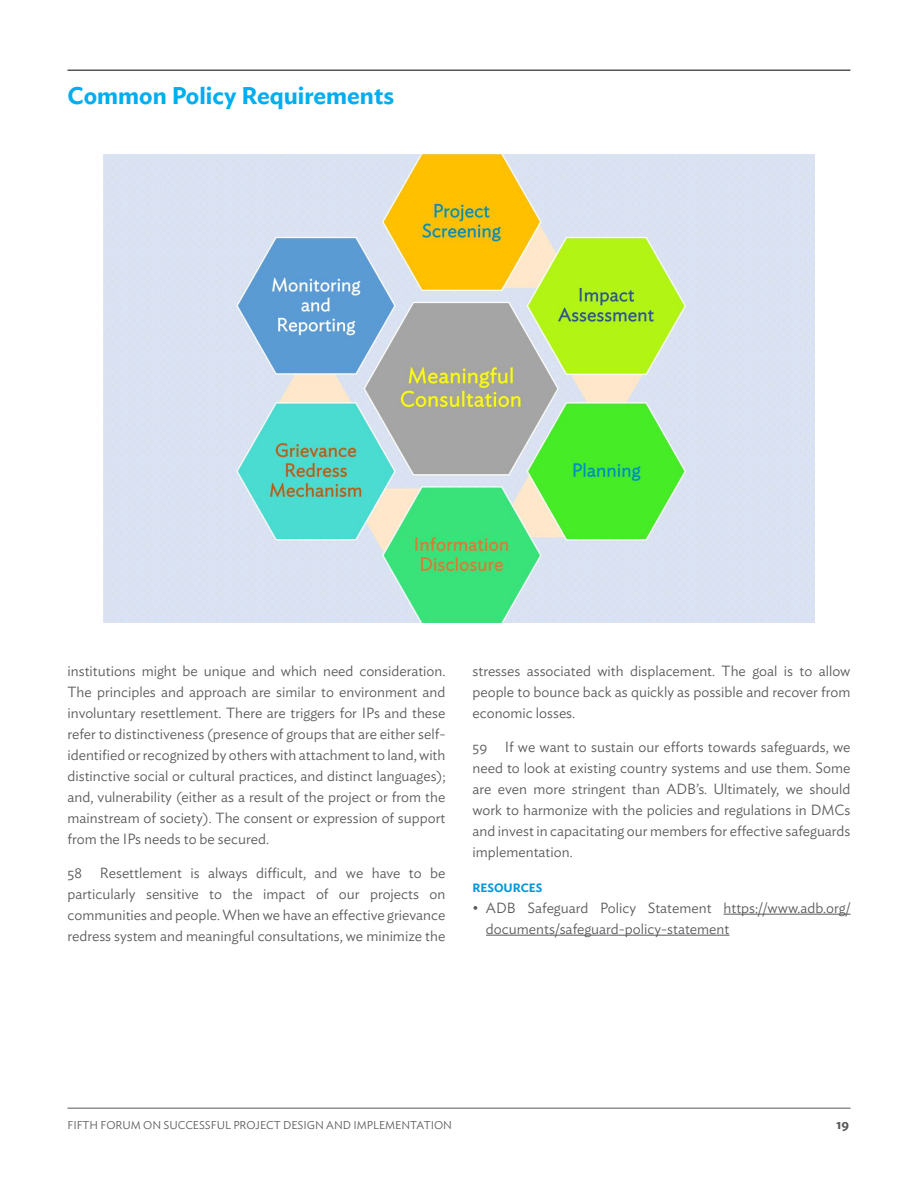
<style>
.page{position:relative;width:918px;height:1188px;background:#fff}
.page>*{position:absolute;margin:0;border:0;box-sizing:border-box;transform-origin:0 0}
.t1{font:600 24px "Ideal Sans";color:#00aeef}
.t2{font:300 14.7px/21px "Ideal Sans";color:#58595b;text-align:justify}
.t3{font:600 13.5px "Ideal Sans";color:#58595b}
.t4{font:600 12px "Ideal Sans";color:#0099db}
.t5{font:300 11.25px "Ideal Sans";color:#58595b}
</style>
<div class="page">
<hr style="left:68px;top:1108px;width:782px;height:1px;background:#58595b">
<img style="left:103px;top:154px;width:711px;height:468px">
<hr style="left:68px;top:70px;width:782px;height:1px;background:#000">
<hr style="left:724px;top:914px;width:126px;height:1px;background:#58595b">
<hr style="left:486px;top:935px;width:243px;height:1px;background:#58595b">
<h1 class="t1" style="left:68px;top:77px;width:328px">Common Policy Requirements</h1>
<p class="t2" style="left:68px;top:659px;width:380px">institutions might be unique and which need consideration.<br>The principles and approach are similar to environment and involuntary resettlement. There are triggers for IPs and these refer to distinctiveness (presence of groups that are either self&shy;identified or recognized by others with attachment to land, with distinctive social or cultural practices, and distinct languages); and, vulnerability (either as a result of the project or from the mainstream of society). The consent or expression of support from the IPs needs to be secured.</p>
<p class="t2" style="left:68px;top:861px;width:380px">58 Resettlement is always difficult, and we have to be particularly sensitive to the impact of our projects on communities and people. When we have an effective grievance redress system and meaningful consultations, we minimize the</p>
<p class="t2" style="left:472px;top:659px;width:380px">stresses associated with displacement. The goal is to allow people to bounce back as quickly as possible and recover from economic losses.</p>
<p class="t2" style="left:472px;top:735px;width:380px">59 If we want to sustain our efforts towards safeguards, we need to look at existing country systems and use them. Some are even more stringent than ADB’s. Ultimately, we should work to harmonize with the policies and regulations in DMCs and invest in capacitating our members for effective safeguards implementation.</p>
<p class="t4" style="left:472px;top:878px;width:71px">RESOURCES</p>
<p class="t2" style="left:486px;top:896px;width:366px;text-indent:-13px">• ADB Safeguard Policy Statement https://www.adb.org/ documents/safeguard-policy-statement</p>
<p class="t5" style="left:68px;top:1116px;width:386px">FIFTH FORUM ON SUCCESSFUL PROJECT DESIGN AND IMPLEMENTATION</p>
<p class="t3" style="left:836px;top:1113px;width:14px">19</p>
</div>
